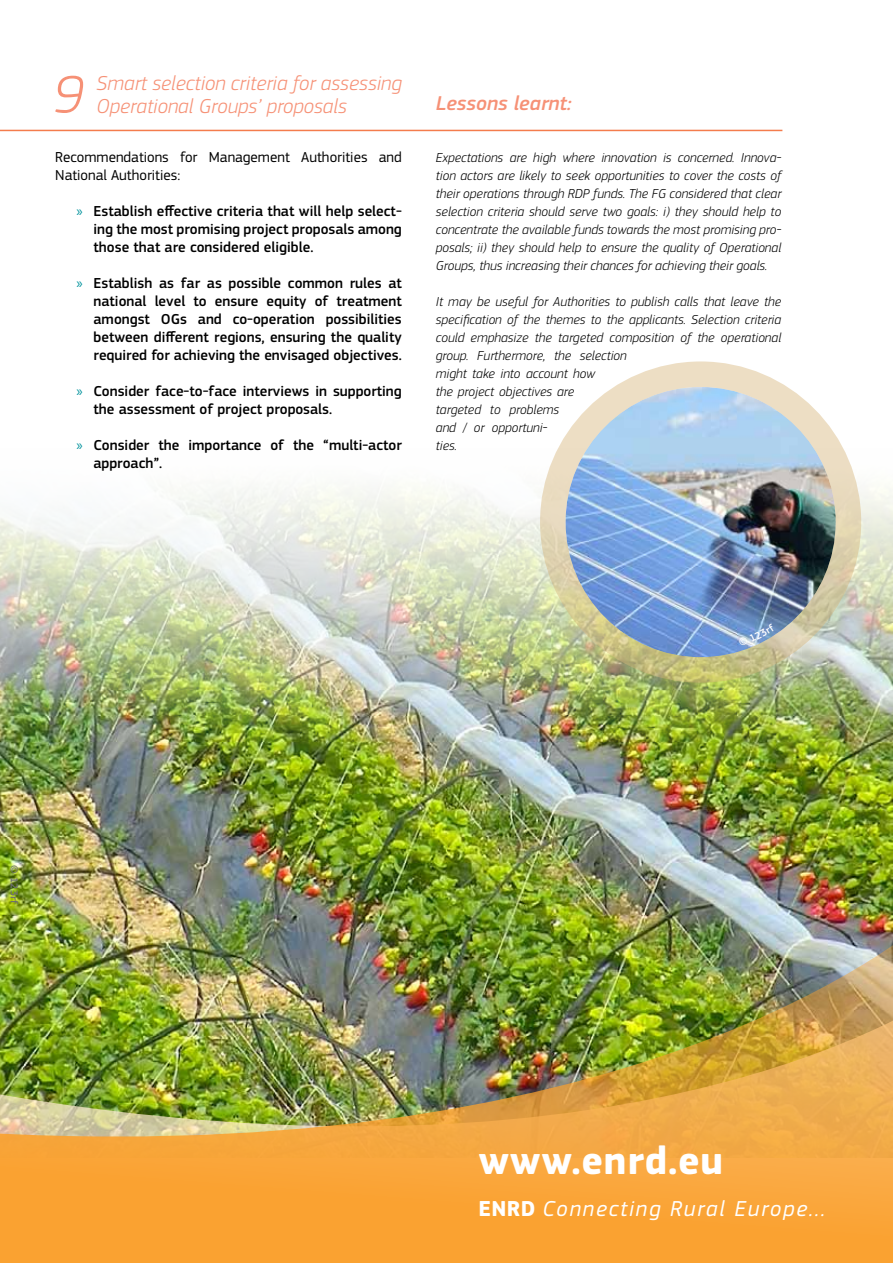
<style>
.page{position:relative;width:893px;height:1263px;background:#fff}
.page>*{position:absolute;margin:0;border:0;box-sizing:border-box;transform-origin:0 0}
.t1{font:italic 300 54.9px "PF Square Sans Pro";color:#f69176}
.t2{font:700 40.5px "PF Square Sans Pro";letter-spacing:.02em;color:#fff}
.t3{font:italic 22.5px "PF Square Sans Pro";letter-spacing:.08em;color:#fff}
.t4{font:italic 300 21px/22.5px "PF Square Sans Pro";color:#f69176}
.t5{font:italic 500 20.85px "PF Square Sans Pro";color:#f69176}
.t6{font:500 15px/18px "PF Square Sans Pro";color:#000;text-align:justify}
.t7{font:15px/18px "PF Square Sans Pro";color:#000}
.t8{font:italic 300 13.5px/18px "PF Square Sans Pro";color:#000;text-align:justify}
.t9{font:500 10.5px "PF Square Sans Pro";letter-spacing:.04em;color:#6d6e71}
.s1{font-family:"Myriad Pro";font-weight:400;color:#00929c}
.s2{font-weight:700;font-style:normal}
</style>
<div class="page">
<img style="left:0;top:448px;width:893px;height:462px">
<img style="left:0;top:910px;width:893px;height:353px">
<img style="left:566px;top:387px;width:270px;height:270px;border-radius:135px">
<div style="left:540px;top:361px;width:321px;height:322px;border:26px solid #d7b67c;border-radius:50%"></div>
<hr style="left:0;top:130px;width:782px;height:1px;background:#f47c4d">
<svg style="left:739px;top:623px;width:36px;height:23px"></svg>
<h1 class="t1" style="left:53px;top:62px;width:31px">9</h1>
<h3 class="t4" style="left:97px;top:72px;width:307px">Smart selection criteria for assessing<br>Operational Groups’ proposals</h3>
<p class="t7" style="left:55px;top:148px;width:348px">Recommendations for Management Authorities and<br>National Authorities:</p>
<p class="t6" style="left:94px;top:202px;width:310px;text-indent:-17px"><span class="s1">»</span> Establish effective criteria that will help select&shy;ing the most promising project proposals among those that are considered eligible.</p>
<p class="t6" style="left:94px;top:274px;width:310px;text-indent:-17px"><span class="s1">»</span> Establish as far as possible common rules at national level to ensure equity of treatment amongst OGs and co-operation possibilities between different regions, ensuring the quality required for achieving the envisaged objectives.</p>
<p class="t6" style="left:94px;top:382px;width:310px;text-indent:-17px"><span class="s1">»</span> Consider face-to-face interviews in supporting the assessment of project proposals.</p>
<p class="t6" style="left:94px;top:436px;width:310px;text-indent:-17px"><span class="s1">»</span> Consider the importance of the “multi-actor approach”.</p>
<h3 class="t5" style="left:436px;top:90px;width:137px">Lessons learnt:</h3>
<p class="t8" style="left:436px;top:148px;width:347px">Expectations are high where innovation is concerned. Innova&shy;tion actors are likely to seek opportunities to cover the costs of their operations through RDP funds. The FG considered that clear selection criteria should serve two goals: i) they should help to concentrate the available funds towards the most promising pro&shy;posals; ii) they should help to ensure the quality of Operational Groups, thus increasing their chances for achieving their goals.</p>
<p class="t8" style="left:436px;top:292px;width:347px;text-align:left">It may be useful for Authorities to publish calls that leave the specification of the themes to the applicants. Selection criteria could emphasize the targeted composition of the operational group. Furthermore, the selection<br>might take into account how<br>the project objectives are<br>targeted to problems<br>and / or opportuni-<br>ties.</p>
<p class="t9" style="left:20px;top:864px;width:42px;rotate:90deg">© 123rf</p>
<h2 class="t2" style="left:478px;top:1137px;width:246px">www.enrd.eu</h2>
<h3 class="t3" style="left:478px;top:1196px;width:348px"><span class="s2">ENRD</span> Connecting Rural Europe...</h3>
</div>
